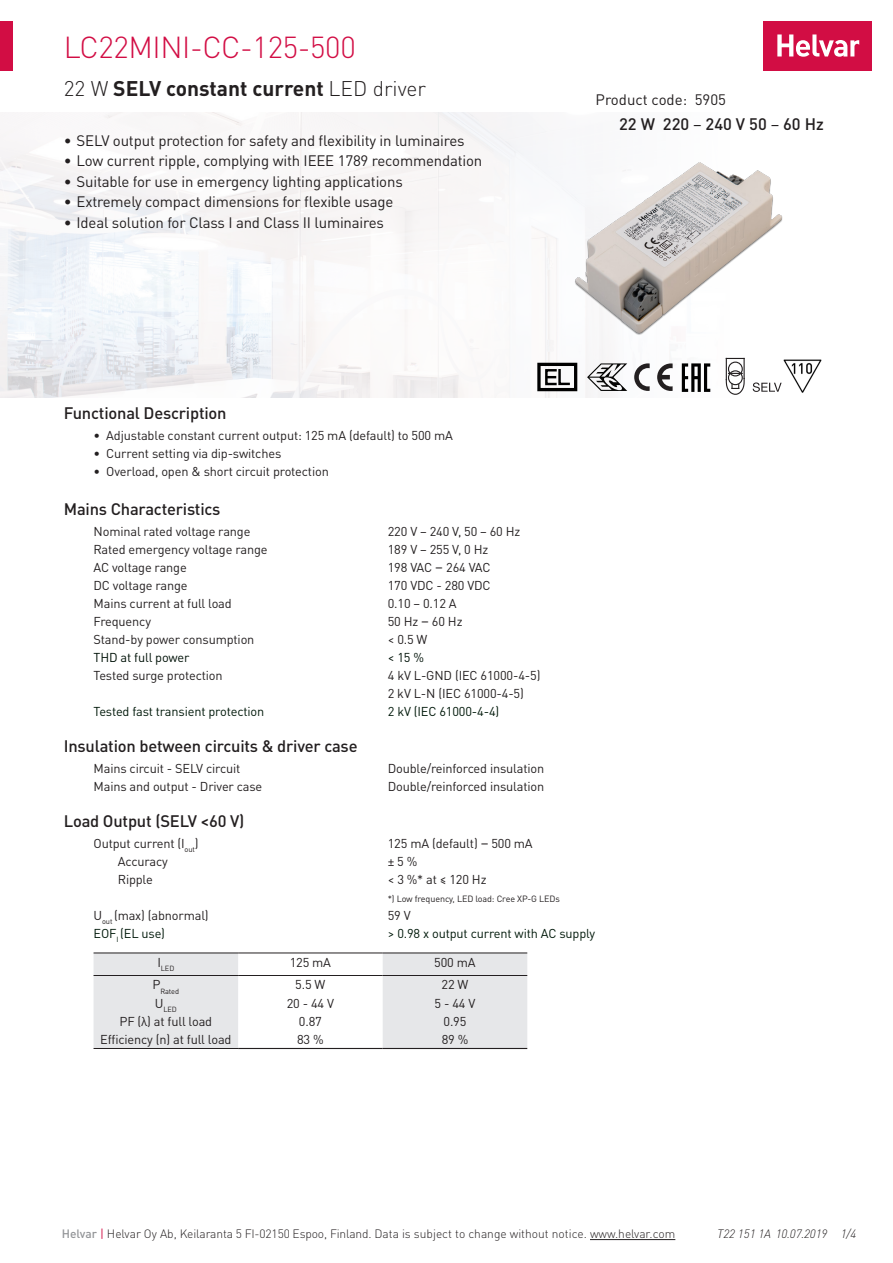
<style>
.page{position:relative;width:893px;height:1263px;background:#fff}
.page>*{position:absolute;margin:0;border:0;box-sizing:border-box;transform-origin:0 0}
.HELVAR_Small_Heading{font:300 30px "DIN Pro";letter-spacing:-.01em;color:#d20d44}
.headlineO{font:700 21px "DIN Pro";color:#231f20}
.Data_subheads{font:500 16.5px "DIN Pro";letter-spacing:-.01em;color:#231f20}
.Tehot{font:500 16.5px "DIN Pro";color:#231f20}
.Tehot-2{font:15px "DIN Pro";letter-spacing:-.01em;color:#231f20}
.Data_bread{font:12.75px "DIN Pro";letter-spacing:-.01em;color:#231f20}
.Data_bread-2{font:12.75px "DIN Pro";letter-spacing:-.01em;color:#00190a}
.Data_bread-3{font:12.75px "DIN Pro";letter-spacing:-.01em;color:#001208}
.t1{font:300 12px "DIN Pro";color:#231f20}
.Documnetn_number{font:italic 300 12px "DIN Pro";letter-spacing:-.005em;color:#231f20}
.Data_bread-4{font:9px "DIN Pro";letter-spacing:-.01em;color:#231f20}
.Data_bread-5{font:7.5px "DIN Pro";letter-spacing:-.01em;color:#231f20}
.s1{font-weight:300}
.s2{font-weight:400}
.s3{font-size:15px}
.s4{font-weight:500;color:#939598}
.s5{font-weight:400;color:#d20d44}
</style>
<div class="page">
<hr style="left:590px;top:1239px;width:85px;height:1px;background:#231f20">
<img style="left:0;top:113px;width:753px;height:285px">
<div style="left:94px;top:953px;width:144px;height:95px;background:#e6e7e9"></div>
<div style="left:383px;top:953px;width:144px;height:95px;background:#e6e7e9"></div>
<hr style="left:238px;top:1048px;width:145px;height:1px;background:#231f20">
<hr style="left:383px;top:1048px;width:144px;height:1px;background:#231f20">
<hr style="left:238px;top:952px;width:145px;height:1px;background:#231f20">
<hr style="left:383px;top:952px;width:144px;height:1px;background:#231f20">
<hr style="left:238px;top:975px;width:145px;height:1px;background:#231f20">
<hr style="left:383px;top:975px;width:144px;height:1px;background:#231f20">
<hr style="left:94px;top:975px;width:144px;height:1px;background:#231f20">
<hr style="left:94px;top:952px;width:144px;height:1px;background:#231f20">
<hr style="left:94px;top:1048px;width:144px;height:1px;background:#231f20">
<div style="left:545px;top:369px;width:12px;height:16px;border:2px solid #000"></div>
<svg style="left:546px;top:368px;width:25px;height:18px"></svg>
<div style="left:537px;top:363px;width:40px;height:28px;border:3px solid #000"></div>
<img style="left:512px;top:142px;width:271px;height:207px">
<div style="left:763px;top:21px;width:109px;height:50px;background:#d20d44"></div>
<svg style="left:777px;top:34px;width:82px;height:23px"></svg>
<div style="left:0;top:21px;width:13px;height:50px;background:#d20d44"></div>
<svg style="left:634px;top:363px;width:39px;height:28px"></svg>
<svg style="left:587px;top:363px;width:40px;height:28px"></svg>
<svg style="left:682px;top:363px;width:28px;height:29px"></svg>
<svg style="left:726px;top:358px;width:19px;height:37px"></svg>
<hr style="left:743px;top:358px;width:2px;height:20px;background:#231f20">
<svg style="left:753px;top:382px;width:29px;height:10px"></svg>
<img style="left:783px;top:359px;width:39px;height:34px">
<p class="HELVAR_Small_Heading" style="left:64px;top:24px;width:293px">LC22MINI-CC-125-500</p>
<p class="headlineO" style="left:64px;top:71px;width:364px"><span class="s1">22 W</span> SELV constant current <span class="s1">LED driver</span></p>
<p class="Tehot-2" style="left:64px;top:129px;width:402px">• SELV output protection for safety and flexibility in luminaires</p>
<p class="Tehot-2" style="left:64px;top:149px;width:420px">• Low current ripple, complying with IEEE 1789 recommendation</p>
<p class="Tehot-2" style="left:64px;top:170px;width:340px">• Suitable for use in emergency lighting applications</p>
<p class="Tehot-2" style="left:64px;top:190px;width:331px">• Extremely compact dimensions for flexible usage</p>
<p class="Tehot-2" style="left:64px;top:211px;width:322px">• Ideal solution for Class I and Class II luminaires</p>
<p class="Tehot-2" style="left:596px;top:88px;width:132px">Product code: 5905</p>
<p class="Tehot" style="left:619px;top:110px;width:206px">22 W 220 <span class="s2">–</span> 240 V 50 <span class="s2">–</span> 60 Hz</p>
<p class="Data_subheads" style="left:64px;top:399px;width:164px">Functional Description</p>
<p class="Data_bread" style="left:94px;top:425px;width:361px">• Adjustable constant current output: 125 mA (default) to 500 mA</p>
<p class="Data_bread" style="left:94px;top:443px;width:189px">• Current setting via dip-switches</p>
<p class="Data_bread" style="left:94px;top:461px;width:237px">• Overload, open &amp; short circuit protection</p>
<p class="Data_subheads" style="left:64px;top:495px;width:158px">Mains Characteristics</p>
<p class="Data_bread" style="left:94px;top:521px;width:158px">Nominal rated voltage range</p>
<p class="Data_bread" style="left:388px;top:521px;width:134px">220 V – 240 V, 50 – 60 Hz</p>
<p class="Data_bread" style="left:94px;top:539px;width:175px">Rated emergency voltage range</p>
<p class="Data_bread" style="left:388px;top:539px;width:102px">189 V – 255 V, 0 Hz</p>
<p class="Data_bread" style="left:94px;top:557px;width:95px">AC voltage range</p>
<p class="Data_bread" style="left:388px;top:557px;width:104px">198 VAC <span class="s3">–</span> 264 VAC</p>
<p class="Data_bread" style="left:94px;top:575px;width:96px">DC voltage range</p>
<p class="Data_bread" style="left:388px;top:575px;width:104px">170 VDC - 280 VDC</p>
<p class="Data_bread" style="left:94px;top:593px;width:140px">Mains current at full load</p>
<p class="Data_bread" style="left:388px;top:593px;width:70px">0.10 – 0.12 A</p>
<p class="Data_bread" style="left:94px;top:611px;width:59px">Frequency</p>
<p class="Data_bread" style="left:388px;top:611px;width:76px">50 Hz <span class="s3">–</span> 60 Hz</p>
<p class="Data_bread" style="left:94px;top:629px;width:162px">Stand-by power consumption</p>
<p class="Data_bread" style="left:388px;top:629px;width:41px">&lt; 0.5 W</p>
<p class="Data_bread-3" style="left:94px;top:647px;width:97px">THD at full power</p>
<p class="Data_bread-3" style="left:388px;top:647px;width:38px">&lt; 15 %</p>
<p class="Data_bread" style="left:94px;top:665px;width:131px">Tested surge protection</p>
<p class="Data_bread" style="left:388px;top:665px;width:154px">4 kV L-GND (IEC 61000-4-5)</p>
<p class="Data_bread" style="left:388px;top:683px;width:138px">2 kV L-N (IEC 61000-4-5)</p>
<p class="Data_bread-2" style="left:94px;top:701px;width:172px">Tested fast transient protection</p>
<p class="Data_bread-2" style="left:388px;top:701px;width:113px">2 kV (IEC 61000-4-4)</p>
<p class="Data_subheads" style="left:64px;top:732px;width:295px">Insulation between circuits &amp; driver case</p>
<p class="Data_bread" style="left:94px;top:758px;width:148px">Mains circuit - SELV circuit</p>
<p class="Data_bread" style="left:388px;top:758px;width:158px">Double/reinforced insulation</p>
<p class="Data_bread" style="left:94px;top:776px;width:170px">Mains and output - Driver case</p>
<p class="Data_bread" style="left:388px;top:776px;width:158px">Double/reinforced insulation</p>
<p class="Data_subheads" style="left:64px;top:807px;width:182px">Load Output (SELV &lt;60 V)</p>
<p class="Data_bread" style="left:94px;top:833px;width:107px">Output current (I<sub>out</sub>)</p>
<p class="Data_bread" style="left:388px;top:833px;width:146px">125 mA (default) <span class="s3">–</span> 500 mA</p>
<p class="Data_bread" style="left:118px;top:851px;width:52px">Accuracy</p>
<p class="Data_bread" style="left:388px;top:851px;width:31px">± 5 %</p>
<p class="Data_bread" style="left:118px;top:869px;width:37px">Ripple</p>
<p class="Data_bread" style="left:388px;top:869px;width:100px">&lt; 3 %* at ≤ 120 Hz</p>
<p class="Data_bread-4" style="left:388px;top:891px;width:174px">*) Low frequency, LED load: Cree XP-G LEDs</p>
<p class="Data_bread" style="left:94px;top:905px;width:117px">U<sub>out</sub> (max) (abnormal)</p>
<p class="Data_bread" style="left:388px;top:905px;width:24px">59 V</p>
<p class="Data_bread-2" style="left:94px;top:923px;width:73px">EOF<sub>I</sub> (EL use)</p>
<p class="Data_bread-2" style="left:388px;top:923px;width:209px">&gt; 0.98 x output current with AC supply</p>
<p class="Data_bread-5" style="left:157px;top:962px;width:18px"><sup>I</sup>LED</p>
<p class="Data_bread" style="left:290px;top:952px;width:43px">125 mA</p>
<p class="Data_bread" style="left:434px;top:952px;width:43px">500 mA</p>
<p class="Data_bread-5" style="left:152px;top:985px;width:28px"><sup>P</sup>Rated</p>
<p class="Data_bread" style="left:295px;top:975px;width:32px">5.5 W</p>
<p class="Data_bread" style="left:442px;top:975px;width:28px">22 W</p>
<p class="Data_bread-5" style="left:155px;top:1003px;width:24px"><sup>U</sup>LED</p>
<p class="Data_bread" style="left:287px;top:993px;width:49px">20 - 44 V</p>
<p class="Data_bread" style="left:435px;top:993px;width:42px">5 - 44 V</p>
<p class="Data_bread" style="left:119px;top:1011px;width:94px">PF (λ) at full load</p>
<p class="Data_bread" style="left:299px;top:1011px;width:24px">0.87</p>
<p class="Data_bread" style="left:443px;top:1011px;width:24px">0.95</p>
<p class="Data_bread" style="left:100px;top:1029px;width:133px">Efficiency (η) at full load</p>
<p class="Data_bread" style="left:297px;top:1029px;width:28px">83 %</p>
<p class="Data_bread" style="left:442px;top:1029px;width:28px">89 %</p>
<p class="t1" style="left:62px;top:1224px;width:615px"><span class="s4">Helvar</span> <span class="s5">|</span> Helvar Oy Ab, Keilaranta 5 FI-02150 Espoo, Finland. Data is subject to change without notice. www.helvar.com</p>
<p class="Documnetn_number" style="left:717px;top:1224px;width:141px">T22 151 1A 10.07.2019 1/4</p>
</div>
